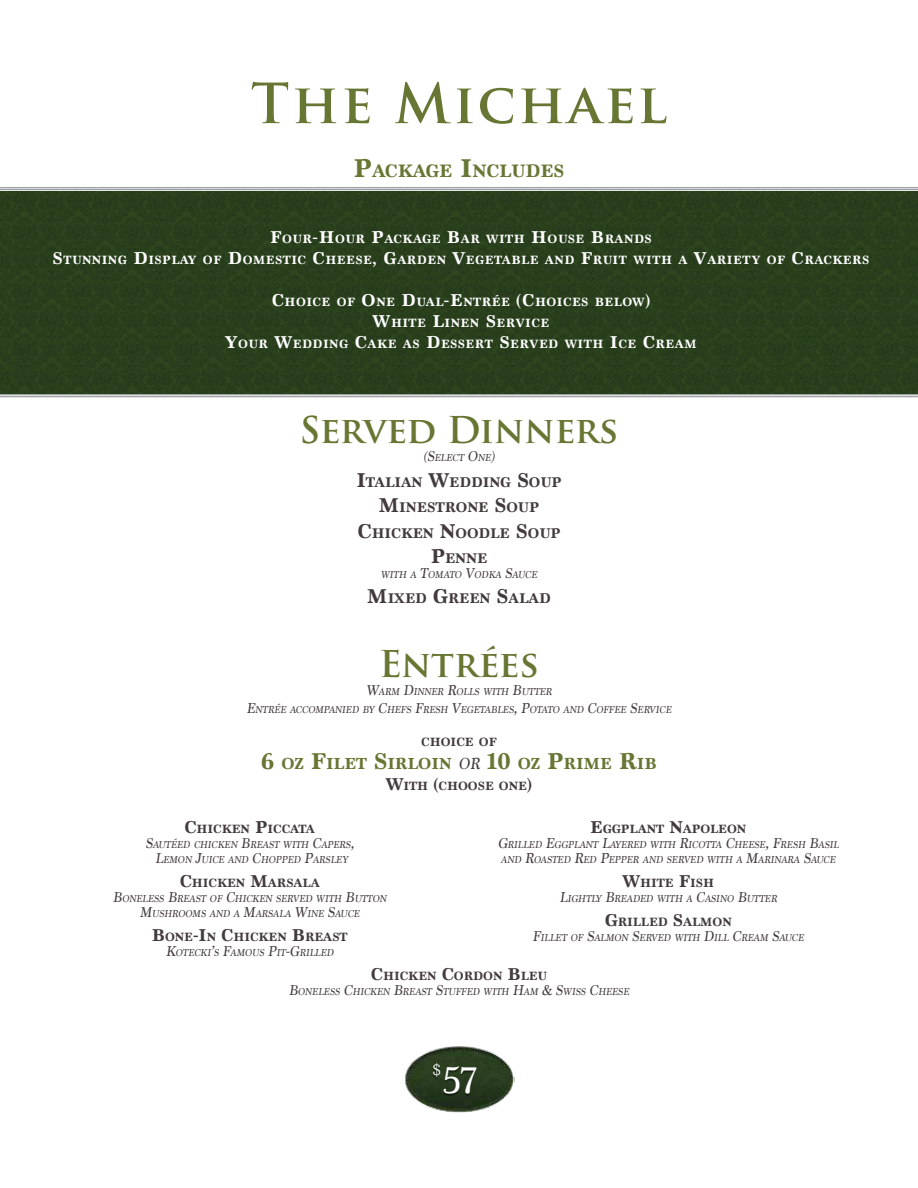
<style>
.page{position:relative;width:918px;height:1188px;background:#fff}
.page>*{position:absolute;margin:0;border:0;box-sizing:border-box;transform-origin:0 0}
.t1{font:700 54px "Trajan Pro";letter-spacing:.05em;color:#677632}
.t2{font:39px "Marion";color:#fff}
.t3{font:700 36px "Trajan Pro";letter-spacing:-.015em;color:#677632}
.t4{font:700 18.9px "Marion";color:#677632}
.t5{font:700 16.8px "Marion";color:#677632}
.t6{font:16.65px "Marion";color:#fff}
.t7{font:700 14.7px/25.2px "Marion";color:#433a3b;text-align:center}
.t8{font:700 12.6px/21px "Marion";letter-spacing:.04em;color:#fff;text-align:center}
.t9{font:700 12.6px "Marion";color:#433a3b}
.t10{font:italic 10.5px/15px "Marion";color:#433a3b;text-align:center}
.s1{font-size:27px}
.s2{font-size:18px}
.s3{font-size:15px}
.s4{font-size:21px}
.s5{font-size:24px}
.s6{font-weight:400;font-style:italic;color:#433a3b}
</style>
<div class="page">
<div style="left:0;top:190px;width:918px;height:205px;background:#283f1c"></div>
<img style="left:405px;top:1046px;width:109px;height:67px">
<svg style="left:0;top:188px;width:918px;height:2px;background:#b8babc"></svg>
<svg style="left:0;top:395px;width:918px;height:2px;background:#c0c1c3"></svg>
<h1 class="t1" style="left:251px;top:70px;width:418px">The Michael</h1>
<h3 class="t4" style="left:354px;top:160px;width:212px"><span class="s1">P</span>ACKAGE <span class="s1">I</span>NCLUDES</h3>
<p class="t8" style="left:53px;top:228px;width:818px"><span class="s2">F</span>OUR<span class="s2">-H</span>OUR <span class="s2">P</span>ACKAGE <span class="s2">B</span>AR WITH <span class="s2">H</span>OUSE <span class="s2">B</span>RANDS<br><span class="s2">S</span>TUNNING <span class="s2">D</span>ISPLAY OF <span class="s2">D</span>OMESTIC <span class="s2">C</span>HEESE<span class="s2">, G</span>ARDEN <span class="s2">V</span>EGETABLE AND <span class="s2">F</span>RUIT WITH A <span class="s2">V</span>ARIETY OF <span class="s2">C</span>RACKERS</p>
<p class="t8" style="left:225px;top:291px;width:473px"><span class="s2">C</span>HOICE OF <span class="s2">O</span>NE <span class="s2">D</span>UAL<span class="s2">-E</span>NTRÉE <span class="s2">(C</span>HOICES BELOW<span class="s2">)<br>W</span>HITE <span class="s2">L</span>INEN <span class="s2">S</span>ERVICE<br><span class="s2">Y</span>OUR <span class="s2">W</span>EDDING <span class="s2">C</span>AKE AS <span class="s2">D</span>ESSERT <span class="s2">S</span>ERVED WITH <span class="s2">I</span>CE <span class="s2">C</span>REAM</p>
<h3 class="t3" style="left:300px;top:407px;width:320px">Served Dinners</h3>
<p class="t10" style="left:423px;top:450px;width:73px"><span class="s3">(S</span>ELECT <span class="s3">O</span>NE<span class="s3">)</span></p>
<h3 class="t7" style="left:356px;top:470px;width:207px"><span class="s4">I</span>TALIAN <span class="s4">W</span>EDDING <span class="s4">S</span>OUP<br><span class="s4">M</span>INESTRONE <span class="s4">S</span>OUP<br><span class="s4">C</span>HICKEN <span class="s4">N</span>OODLE <span class="s4">S</span>OUP<br><span class="s4">P</span>ENNE</h3>
<p class="t10" style="left:381px;top:567px;width:158px">WITH A <span class="s3">T</span>OMATO <span class="s3">V</span>ODKA <span class="s3">S</span>AUCE</p>
<h3 class="t7" style="left:367px;top:586px;width:185px"><span class="s4">M</span>IXED <span class="s4">G</span>REEN <span class="s4">S</span>ALAD</h3>
<h3 class="t3" style="left:379px;top:642px;width:161px">Entrées</h3>
<p class="t10" style="left:247px;top:683px;width:426px;line-height:18px"><span class="s3">W</span>ARM <span class="s3">D</span>INNER <span class="s3">R</span>OLLS WITH <span class="s3">B</span>UTTER<br><span class="s3">E</span>NTRÉE ACCOMPANIED BY <span class="s3">C</span>HEFS <span class="s3">F</span>RESH <span class="s3">V</span>EGETABLES<span class="s3">, P</span>OTATO AND <span class="s3">C</span>OFFEE <span class="s3">S</span>ERVICE</p>
<p class="t9" style="left:421px;top:735px;width:77px">CHOICE OF</p>
<h3 class="t5" style="left:261px;top:754px;width:397px"><span class="s5">6</span> OZ <span class="s5">F</span>ILET <span class="s5">S</span>IRLOIN <span class="s6">OR</span> <span class="s5">10</span> OZ <span class="s5">P</span>RIME <span class="s5">R</span>IB</h3>
<p class="t9" style="left:386px;top:779px;width:148px"><span class="s2">W</span>ITH <span class="s2">(</span>CHOOSE ONE<span class="s2">)</span></p>
<p class="t9" style="left:184px;top:821px;width:132px"><span class="s2">C</span>HICKEN <span class="s2">P</span>ICCATA</p>
<p class="t10" style="left:145px;top:837px;width:210px"><span class="s3">S</span>AUTÉED CHICKEN <span class="s3">B</span>REAST WITH <span class="s3">C</span>APERS<span class="s3">,<br>L</span>EMON <span class="s3">J</span>UICE AND <span class="s3">C</span>HOPPED <span class="s3">P</span>ARSLEY</p>
<p class="t9" style="left:180px;top:875px;width:142px"><span class="s2">C</span>HICKEN <span class="s2">M</span>ARSALA</p>
<p class="t10" style="left:113px;top:891px;width:275px"><span class="s3">B</span>ONELESS <span class="s3">B</span>REAST OF <span class="s3">C</span>HICKEN SERVED WITH <span class="s3">B</span>UTTON<br><span class="s3">M</span>USHROOMS AND A <span class="s3">M</span>ARSALA <span class="s3">W</span>INE <span class="s3">S</span>AUCE</p>
<p class="t9" style="left:152px;top:929px;width:197px"><span class="s2">B</span>ONE<span class="s2">-I</span>N <span class="s2">C</span>HICKEN <span class="s2">B</span>REAST</p>
<p class="t10" style="left:166px;top:945px;width:170px"><span class="s3">K</span>OTECKI<span class="s3">’</span>S <span class="s3">F</span>AMOUS <span class="s3">P</span>IT<span class="s3">-G</span>RILLED</p>
<p class="t9" style="left:371px;top:968px;width:178px"><span class="s2">C</span>HICKEN <span class="s2">C</span>ORDON <span class="s2">B</span>LEU</p>
<p class="t10" style="left:289px;top:984px;width:342px"><span class="s3">B</span>ONELESS <span class="s3">C</span>HICKEN <span class="s3">B</span>REAST <span class="s3">S</span>TUFFED WITH <span class="s3">H</span>AM <span class="s3">&amp; S</span>WISS <span class="s3">C</span>HEESE</p>
<p class="t9" style="left:590px;top:821px;width:158px"><span class="s2">E</span>GGPLANT <span class="s2">N</span>APOLEON</p>
<p class="t10" style="left:498px;top:837px;width:343px"><span class="s3">G</span>RILLED <span class="s3">E</span>GGPLANT <span class="s3">L</span>AYERED WITH <span class="s3">R</span>ICOTTA <span class="s3">C</span>HEESE<span class="s3">, F</span>RESH <span class="s3">B</span>ASIL<br>AND <span class="s3">R</span>OASTED <span class="s3">R</span>ED <span class="s3">P</span>EPPER AND SERVED WITH A <span class="s3">M</span>ARINARA <span class="s3">S</span>AUCE</p>
<p class="t9" style="left:622px;top:875px;width:93px"><span class="s2">W</span>HITE <span class="s2">F</span>ISH</p>
<p class="t10" style="left:560px;top:891px;width:219px"><span class="s3">L</span>IGHTLY <span class="s3">B</span>READED WITH A <span class="s3">C</span>ASINO <span class="s3">B</span>UTTER</p>
<p class="t9" style="left:605px;top:914px;width:129px"><span class="s2">G</span>RILLED <span class="s2">S</span>ALMON</p>
<p class="t10" style="left:533px;top:930px;width:273px"><span class="s3">F</span>ILLET OF <span class="s3">S</span>ALMON <span class="s3">S</span>ERVED WITH <span class="s3">D</span>ILL <span class="s3">C</span>REAM <span class="s3">S</span>AUCE</p>
<h3 class="t6" style="left:433px;top:1060px;width:9px">$</h3>
<h2 class="t2" style="left:443px;top:1058px;width:35px">57</h2>
</div>
